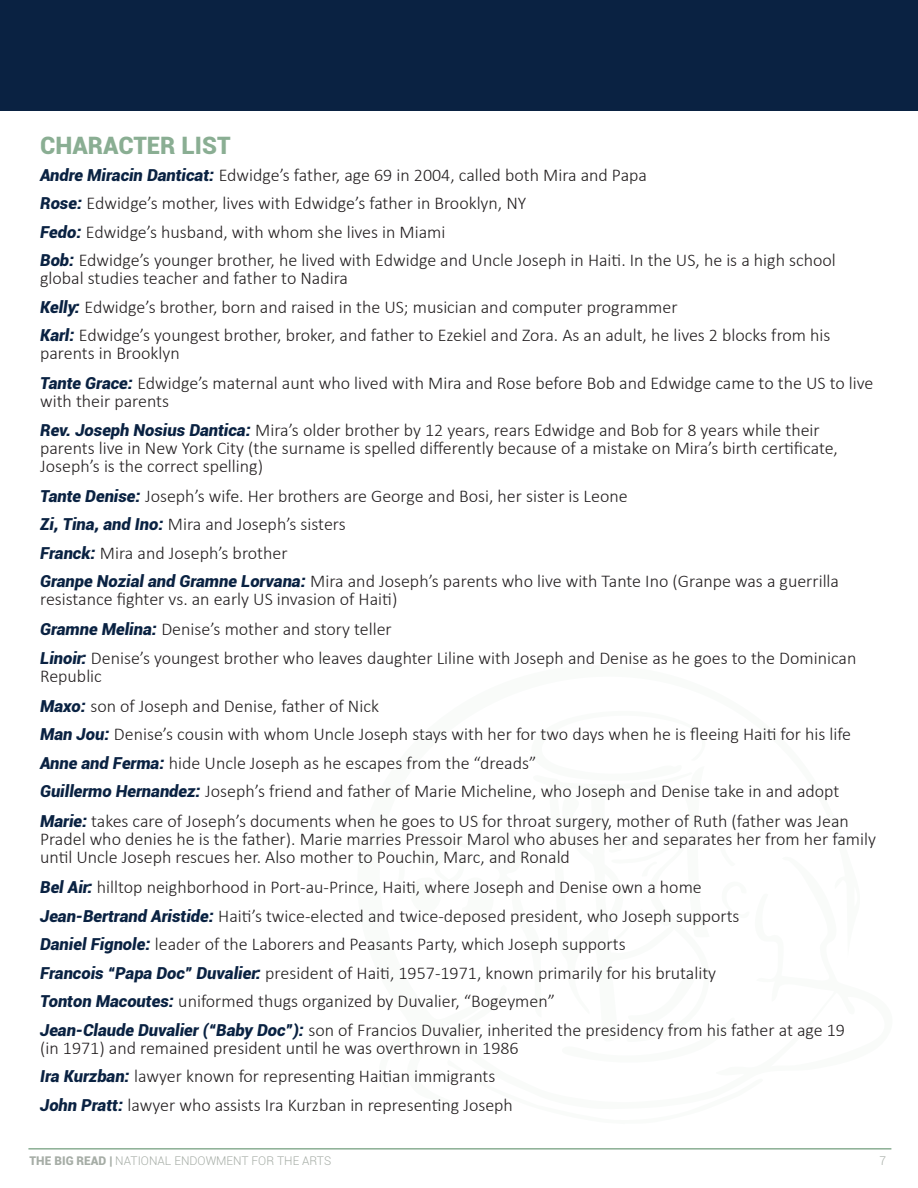
<style>
.page{position:relative;width:918px;height:1188px;background:#fff}
.page>*{position:absolute;margin:0;border:0;box-sizing:border-box;transform-origin:0 0}
.t1{font:900 24px "Roboto";color:#8aae93}
.t2{font:300 18px/18px "Calibri";color:#231f20}
.t3{font:300 12px "Roboto";color:#a6ada6}
.s1{font-family:"Roboto";font-weight:900;font-style:italic;font-size:16.5px;color:#0a2242}
.s2{font-weight:900}
</style>
<div class="page">
<hr style="left:28px;top:1148px;width:863px;height:2px;background:#8aae93">
<div style="left:0;top:0;width:918px;height:110px;background:#0a2242"></div>
<p class="t1" style="left:40px;top:128px;width:192px">CHARACTER LIST</p>
<p class="t2" style="left:40px;top:166px;width:608px"><span class="s1">Andre Miracin Danticat:</span> Edwidge’s father, age 69 in 2004, called both Mira and Papa</p>
<p class="t2" style="left:40px;top:194px;width:488px"><span class="s1">Rose:</span> Edwidge’s mother, lives with Edwidge’s father in Brooklyn, NY</p>
<p class="t2" style="left:40px;top:223px;width:407px"><span class="s1">Fedo:</span> Edwidge’s husband, with whom she lives in Miami</p>
<p class="t2" style="left:40px;top:251px;width:797px"><span class="s1">Bob:</span> Edwidge’s younger brother, he lived with Edwidge and Uncle Joseph in Haiti. In the US, he is a high school global studies teacher and father to Nadira</p>
<p class="t2" style="left:40px;top:298px;width:639px"><span class="s1">Kelly:</span> Edwidge’s brother, born and raised in the US; musician and computer programmer</p>
<p class="t2" style="left:40px;top:326px;width:792px"><span class="s1">Karl:</span> Edwidge’s youngest brother, broker, and father to Ezekiel and Zora. As an adult, he lives 2 blocks from his</p>
<p class="t2" style="left:40px;top:344px;width:141px">parents in Brooklyn</p>
<p class="t2" style="left:40px;top:374px;width:835px"><span class="s1">Tante Grace:</span> Edwidge’s maternal aunt who lived with Mira and Rose before Bob and Edwidge came to the US to live with their parents</p>
<p class="t2" style="left:40px;top:421px;width:781px"><span class="s1">Rev. Joseph Nosius Dantica:</span> Mira’s older brother by 12 years, rears Edwidge and Bob for 8 years while their</p>
<p class="t2" style="left:40px;top:439px;width:799px">parents live in New York City (the surname is spelled differently because of a mistake on Mira’s birth certificate,<br>Joseph’s is the correct spelling)</p>
<p class="t2" style="left:40px;top:487px;width:589px"><span class="s1">Tante Denise:</span> Joseph’s wife. Her brothers are George and Bosi, her sister is Leone</p>
<p class="t2" style="left:40px;top:515px;width:307px"><span class="s1">Zi, Tina, and Ino:</span> Mira and Joseph’s sisters</p>
<p class="t2" style="left:40px;top:544px;width:249px"><span class="s1">Franck:</span> Mira and Joseph’s brother</p>
<p class="t2" style="left:40px;top:572px;width:800px"><span class="s1">Granpe Nozial and Gramne Lorvana:</span> Mira and Joseph’s parents who live with Tante Ino (Granpe was a guerrilla resistance fighter vs. an early US invasion of Haiti)</p>
<p class="t2" style="left:40px;top:620px;width:353px"><span class="s1">Gramne Melina:</span> Denise’s mother and story teller</p>
<p class="t2" style="left:40px;top:649px;width:818px"><span class="s1">Linoir:</span> Denise’s youngest brother who leaves daughter Liline with Joseph and Denise as he goes to the Dominican<br>Republic</p>
<p class="t2" style="left:40px;top:697px;width:340px"><span class="s1">Maxo:</span> son of Joseph and Denise, father of Nick</p>
<p class="t2" style="left:40px;top:725px;width:812px"><span class="s1">Man Jou:</span> Denise’s cousin with whom Uncle Joseph stays with her for two days when he is fleeing Haiti for his life</p>
<p class="t2" style="left:40px;top:754px;width:498px"><span class="s1">Anne and Ferma:</span> hide Uncle Joseph as he escapes from the “dreads”</p>
<p class="t2" style="left:40px;top:782px;width:801px"><span class="s1">Guillermo Hernandez:</span> Joseph’s friend and father of Marie Micheline, who Joseph and Denise take in and adopt</p>
<p class="t2" style="left:40px;top:812px;width:837px"><span class="s1">Marie:</span> takes care of Joseph’s documents when he goes to US for throat surgery, mother of Ruth (father was Jean<br>Pradel who denies he is the father). Marie marries Pressoir Marol who abuses her and separates her from her family until Uncle Joseph rescues her. Also mother to Pouchin, Marc, and Ronald</p>
<p class="t2" style="left:40px;top:878px;width:663px"><span class="s1">Bel Air:</span> hilltop neighborhood in Port-au-Prince, Haiti, where Joseph and Denise own a home</p>
<p class="t2" style="left:40px;top:907px;width:701px"><span class="s1">Jean-Bertrand Aristide:</span> Haiti’s twice-elected and twice-deposed president, who Joseph supports</p>
<p class="t2" style="left:40px;top:935px;width:587px"><span class="s1">Daniel Fignole:</span> leader of the Laborers and Peasants Party, which Joseph supports</p>
<p class="t2" style="left:40px;top:964px;width:678px"><span class="s1">Francois “Papa Doc” Duvalier:</span> president of Haiti, 1957-1971, known primarily for his brutality</p>
<p class="t2" style="left:40px;top:992px;width:517px"><span class="s1">Tonton Macoutes:</span> uniformed thugs organized by Duvalier, “Bogeymen”</p>
<p class="t2" style="left:40px;top:1021px;width:806px"><span class="s1">Jean-Claude Duvalier (“Baby Doc”):</span> son of Francios Duvalier, inherited the presidency from his father at age 19</p>
<p class="t2" style="left:40px;top:1039px;width:480px">(in 1971) and remained president until he was overthrown in 1986</p>
<p class="t2" style="left:40px;top:1067px;width:457px"><span class="s1">Ira Kurzban:</span> lawyer known for representing Haitian immigrants</p>
<p class="t2" style="left:40px;top:1096px;width:474px"><span class="s1">John Pratt:</span> lawyer who assists Ira Kurzban in representing Joseph</p>
<p class="t3" style="left:30px;top:1152px;width:303px"><span class="s2">THE BIG READ |</span> NATIONAL ENDOWMENT FOR THE ARTS</p>
<p class="t3" style="left:879px;top:1152px;width:8px">7</p>
</div>
